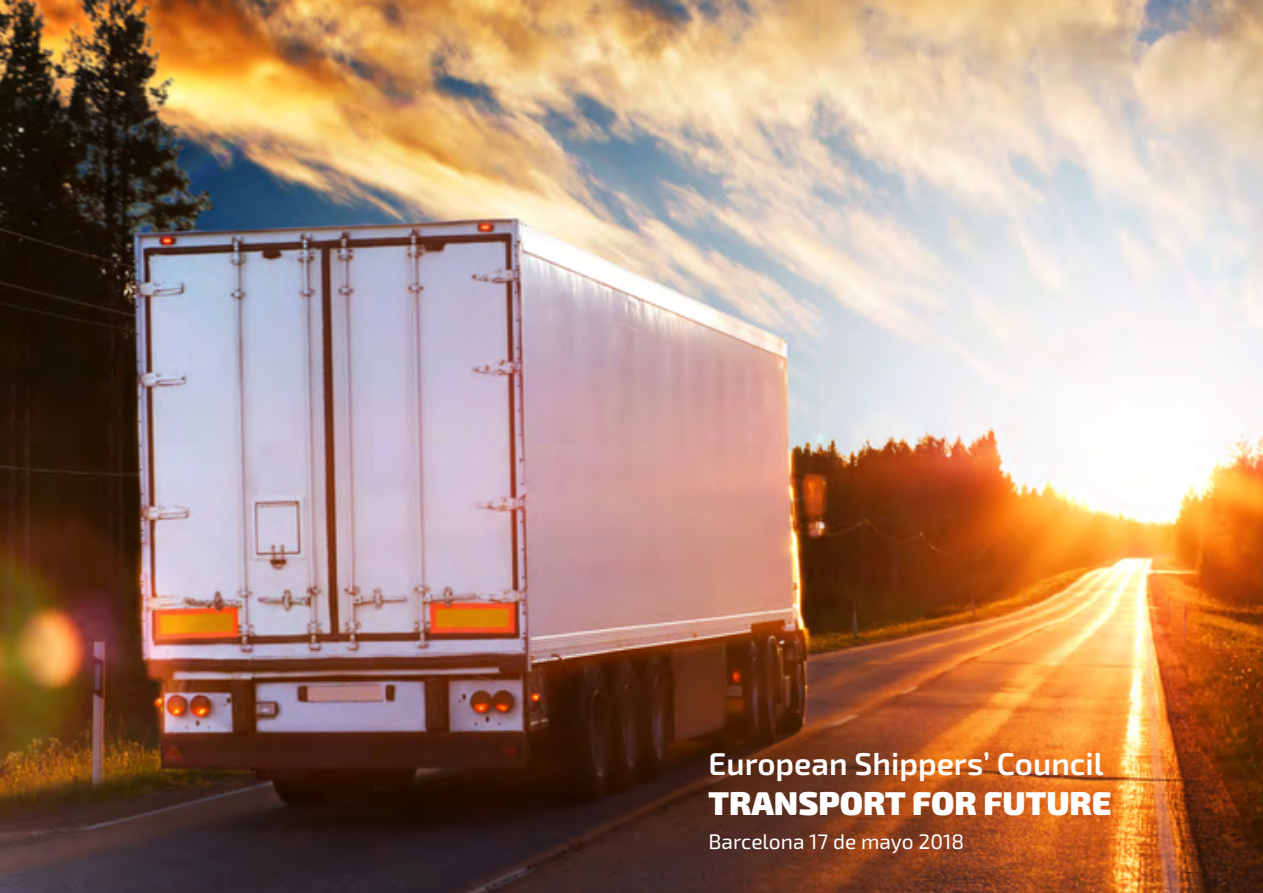
<style>
.page{position:relative;width:1263px;height:893px;background:#fff}
.page>*{position:absolute;margin:0;border:0;box-sizing:border-box;transform-origin:0 0}
.t1{font:900 33px "Exo 2";color:#fff}
.t2{font:600 31.5px "Exo 2";color:#fff}
.t3{font:21px "Exo 2";color:#fff}
</style>
<div class="page">
<img style="left:0;top:0;width:1263px;height:893px">
<p class="t2" style="left:708px;top:745px;width:397px">European Shippers’ Council</p>
<p class="t1" style="left:708px;top:783px;width:404px">TRANSPORT FOR FUTURE</p>
<p class="t3" style="left:708px;top:829px;width:257px">Barcelona 17 de mayo 2018</p>
</div>
